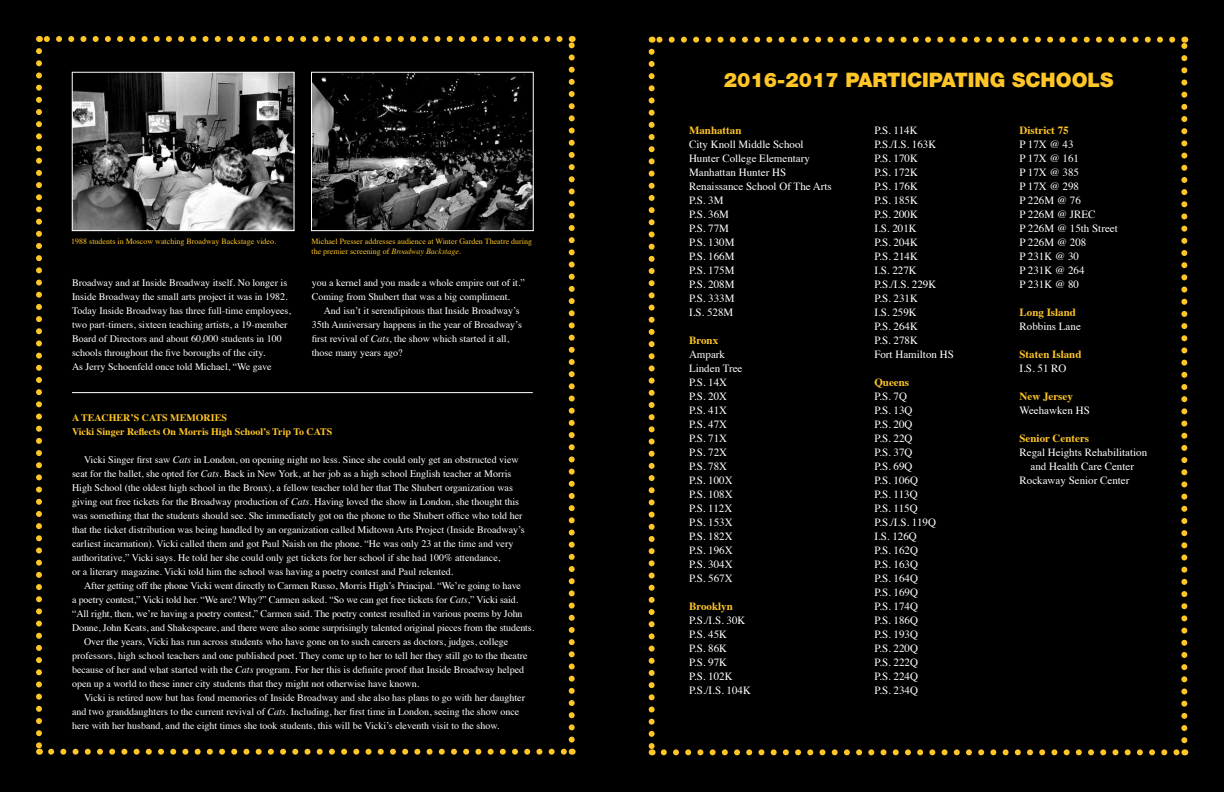
<style>
.page{position:relative;width:1224px;height:792px;background:#fff}
.page>*{position:absolute;margin:0;border:0;box-sizing:border-box;transform-origin:0 0}
.t1{font:900 20px "Helvetica Neue";color:#ffc627}
.t2{font:11px/14px "Times";color:#fff}
.t3{font:700 11px "Times";color:#ffc627}
.t4{font:10px/14px "Times";color:#fff}
.t5{font:700 10px/14px "Times";color:#ffc627}
.t6{font:8px/10.5px "Times";color:#ffc627}
.s1{font-style:italic}
</style>
<div class="page">
<div style="left:0;top:0;width:612px;height:792px;background:#000"></div>
<svg style="left:51px;top:749px;width:515px;height:6px"></svg>
<svg style="left:36px;top:51px;width:6px;height:704px"></svg>
<svg style="left:569px;top:36px;width:6px;height:704px"></svg>
<svg style="left:39px;top:36px;width:521px;height:6px"></svg>
<hr style="left:72px;top:392px;width:461px;height:1px;background:#fff">
<img style="left:74px;top:74px;width:218px;height:155px">
<div style="left:72px;top:72px;width:222px;height:159px;border:1px solid #fff"></div>
<img style="left:313px;top:74px;width:219px;height:155px">
<div style="left:311px;top:72px;width:223px;height:159px;border:1px solid #fff"></div>
<div style="left:612px;top:0;width:612px;height:792px;background:#000"></div>
<svg style="left:664px;top:749px;width:514px;height:6px"></svg>
<svg style="left:649px;top:52px;width:6px;height:703px"></svg>
<svg style="left:1181px;top:37px;width:6px;height:703px"></svg>
<svg style="left:652px;top:37px;width:520px;height:6px"></svg>
<p class="t6" style="left:71px;top:235px;width:206px">1988 students in Moscow watching Broadway Backstage video.</p>
<p class="t6" style="left:311px;top:235px;width:222px">Michael Presser addresses audience at Winter Garden Theatre during the premier screening of <span class="s1">Broadway Backstage</span>.</p>
<p class="t4" style="left:72px;top:274px;width:220px">Broadway and at Inside Broadway itself. No longer is Inside Broadway the small arts project it was in 1982.<br>Today Inside Broadway has three full-time employees, two part-timers, sixteen teaching artists, a 19-member Board of Directors and about 60,000 students in 100 schools throughout the five boroughs of the city.<br>As Jerry Schoenfeld once told Michael, “We gave</p>
<p class="t4" style="left:312px;top:274px;width:215px">you a kernel and you made a whole empire out of it.”<br>Coming from Shubert that was a big compliment.</p>
<p class="t4" style="left:312px;top:302px;width:212px;text-indent:12px">And isn’t it serendipitous that Inside Broadway’s 35th Anniversary happens in the year of Broadway’s first revival of <span class="s1">Cats</span>, the show which started it all, those many years ago?</p>
<p class="t5" style="left:72px;top:410px;width:262px">A TEACHER’S CATS MEMORIES<br>Vicki Singer Reflects On Morris High School’s Trip To CATS</p>
<p class="t4" style="left:72px;top:452px;width:454px;text-indent:12px">Vicki Singer first saw <span class="s1">Cats</span> in London, on opening night no less. Since she could only get an obstructed view seat for the ballet, she opted for <span class="s1">Cats</span>. Back in New York, at her job as a high school English teacher at Morris High School (the oldest high school in the Bronx), a fellow teacher told her that The Shubert organization was giving out free tickets for the Broadway production of <span class="s1">Cats</span>. Having loved the show in London, she thought this was something that the students should see. She immediately got on the phone to the Shubert office who told her that the ticket distribution was being handled by an organization called Midtown Arts Project (Inside Broadway’s earliest incarnation). Vicki called them and got Paul Naish on the phone. “He was only 23 at the time and very authoritative,” Vicki says. He told her she could only get tickets for her school if she had 100% attendance,<br>or a literary magazine. Vicki told him the school was having a poetry contest and Paul relented.</p>
<p class="t4" style="left:84px;top:578px;width:439px">After getting off the phone Vicki went directly to Carmen Russo, Morris High’s Principal. “We’re going to have</p>
<p class="t4" style="left:72px;top:592px;width:448px">a poetry contest,” Vicki told her. “We are? Why?” Carmen asked. “So we can get free tickets for <span class="s1">Cats</span>,” Vicki said.</p>
<p class="t4" style="left:72px;top:606px;width:452px">“All right, then, we’re having a poetry contest,” Carmen said. The poetry contest resulted in various poems by John</p>
<p class="t4" style="left:72px;top:620px;width:464px">Donne, John Keats, and Shakespeare, and there were also some surprisingly talented original pieces from the students.</p>
<p class="t4" style="left:84px;top:634px;width:426px">Over the years, Vicki has run across students who have gone on to such careers as doctors, judges, college</p>
<p class="t4" style="left:72px;top:648px;width:457px">professors, high school teachers and one published poet. They come up to her to tell her they still go to the theatre</p>
<p class="t4" style="left:72px;top:662px;width:454px">because of her and what started with the <span class="s1">Cats</span> program. For her this is definite proof that Inside Broadway helped</p>
<p class="t4" style="left:72px;top:676px;width:349px">open up a world to these inner city students that they might not otherwise have known.</p>
<p class="t4" style="left:84px;top:690px;width:443px">Vicki is retired now but has fond memories of Inside Broadway and she also has plans to go with her daughter</p>
<p class="t4" style="left:72px;top:704px;width:449px">and two granddaughters to the current revival of <span class="s1">Cats</span>. Including, her first time in London, seeing the show once</p>
<p class="t4" style="left:72px;top:718px;width:429px">here with her husband, and the eight times she took students, this will be Vicki’s eleventh visit to the show.</p>
<h1 class="t1" style="left:724px;top:68px;width:135px">2016-2017 PARTICIPATING</h1>
<h1 class="t1" style="left:1012px;top:68px;width:30px">SCHOOL</h1>
<h1 class="t1" style="left:1100px;top:68px;width:15px">S</h1>
<p class="t3" style="left:689px;top:120px;width:54px">Manhattan</p>
<p class="t2" style="left:689px;top:137px;width:144px">City Knoll Middle School<br>Hunter College Elementary<br>Manhattan Hunter HS<br>Renaissance School Of The Arts<br>P.S. 3M<br>P.S. 36M<br>P.S. 77M<br>P.S. 130M<br>P.S. 166M<br>P.S. 175M<br>P.S. 208M<br>P.S. 333M<br>I.S. 528M</p>
<p class="t3" style="left:689px;top:330px;width:31px">Bronx</p>
<p class="t2" style="left:689px;top:347px;width:55px">Ampark<br>Linden Tree<br>P.S. 14X<br>P.S. 20X<br>P.S. 41X<br>P.S. 47X<br>P.S. 71X<br>P.S. 72X<br>P.S. 78X<br>P.S. 100X<br>P.S. 108X<br>P.S. 112X<br>P.S. 153X<br>P.S. 182X<br>P.S. 196X<br>P.S. 304X<br>P.S. 567X</p>
<p class="t3" style="left:689px;top:596px;width:45px">Brooklyn</p>
<p class="t2" style="left:689px;top:613px;width:64px">P.S./I.S. 30K<br>P.S. 45K<br>P.S. 86K<br>P.S. 97K<br>P.S. 102K<br>P.S./I.S. 104K</p>
<p class="t3" style="left:1020px;top:120px;width:51px">District 75</p>
<p class="t2" style="left:1020px;top:137px;width:100px">P 17X @ 43<br>P 17X @ 161<br>P 17X @ 385<br>P 17X @ 298<br>P 226M @ 76<br>P 226M @ JREC<br>P 226M @ 15th Street<br>P 226M @ 208<br>P 231K @ 30<br>P 231K @ 264<br>P 231K @ 80</p>
<p class="t3" style="left:1020px;top:302px;width:58px">Long Island</p>
<p class="t2" style="left:1020px;top:319px;width:63px">Robbins Lane</p>
<p class="t3" style="left:1020px;top:344px;width:64px">Staten Island</p>
<p class="t2" style="left:1020px;top:361px;width:49px">I.S. 51 RO</p>
<p class="t3" style="left:1020px;top:386px;width:55px">New Jersey</p>
<p class="t2" style="left:1020px;top:403px;width:72px">Weehawken HS</p>
<p class="t3" style="left:1020px;top:428px;width:71px">Senior Centers</p>
<p class="t2" style="left:1020px;top:445px;width:129px">Regal Heights Rehabilitation</p>
<p class="t2" style="left:1031px;top:459px;width:105px">and Health Care Center</p>
<p class="t2" style="left:1020px;top:473px;width:111px">Rockaway Senior Center</p>
<p class="t2" style="left:874px;top:123px;width:81px">P.S. 114K<br>P.S./I.S. 163K<br>P.S. 170K<br>P.S. 172K<br>P.S. 176K<br>P.S. 185K<br>P.S. 200K<br>I.S. 201K<br>P.S. 204K<br>P.S. 214K<br>I.S. 227K<br>P.S./I.S. 229K<br>P.S. 231K<br>I.S. 259K<br>P.S. 264K<br>P.S. 278K<br>Fort Hamilton HS</p>
<p class="t3" style="left:874px;top:372px;width:36px">Queens</p>
<p class="t2" style="left:874px;top:389px;width:63px">P.S. 7Q<br>P.S. 13Q<br>P.S. 20Q<br>P.S. 22Q<br>P.S. 37Q<br>P.S. 69Q<br>P.S. 106Q<br>P.S. 113Q<br>P.S. 115Q<br>P.S./I.S. 119Q<br>I.S. 126Q<br>P.S. 162Q<br>P.S. 163Q<br>P.S. 164Q<br>P.S. 169Q<br>P.S. 174Q<br>P.S. 186Q<br>P.S. 193Q<br>P.S. 220Q<br>P.S. 222Q<br>P.S. 224Q<br>P.S. 234Q</p>
</div>
